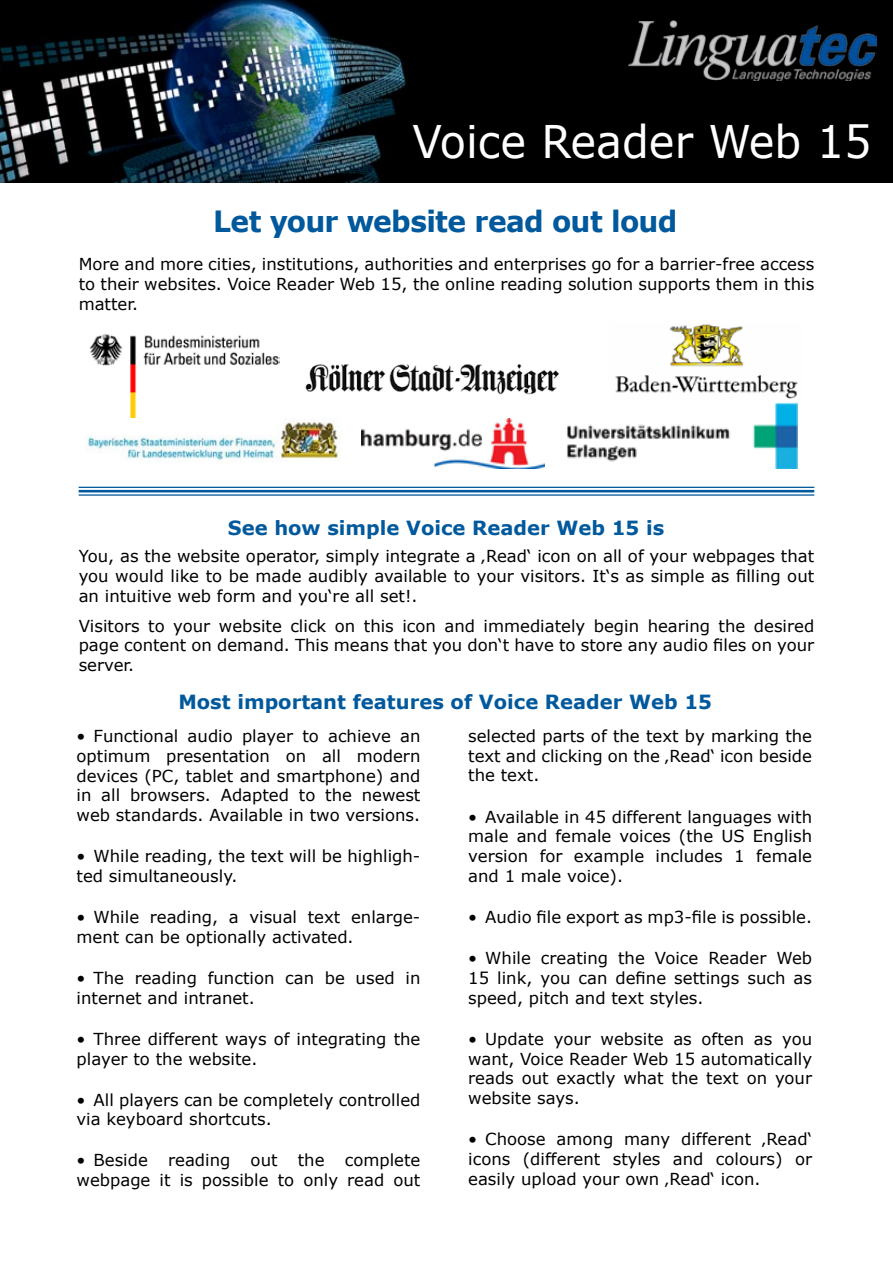
<style>
.page{position:relative;width:893px;height:1263px;background:#fff}
.page>*{position:absolute;margin:0;border:0;box-sizing:border-box;transform-origin:0 0}
.t1{font:45px "Verdana";color:#fff;scale:.96 1}
.t2{font:700 29.25px "Verdana";letter-spacing:-.025em;color:#00599c;scale:.96 1}
.t3{font:700 19.5px "Verdana";color:#00599c}
.t4{font:16.5px/19.8px "Verdana";color:#000;text-align:justify}
</style>
<div class="page">
<img style="left:0;top:0;width:893px;height:182px">
<img style="left:629px;top:20px;width:248px;height:61px">
<img style="left:89px;top:334px;width:191px;height:84px">
<img style="left:305px;top:364px;width:254px;height:31px">
<img style="left:615px;top:324px;width:183px;height:75px">
<img style="left:87px;top:419px;width:253px;height:43px">
<img style="left:361px;top:419px;width:183px;height:49px">
<img style="left:567px;top:402px;width:230px;height:66px">
<hr style="left:79px;top:487px;width:735px;height:1px;background:#00599c">
<hr style="left:79px;top:490px;width:735px;height:2px;background:#00599c">
<hr style="left:79px;top:494px;width:735px;height:2px;background:#00599c">
<h1 class="t1" style="left:412px;top:111px;width:480px">Voice Reader Web 15</h1>
<h2 class="t2" style="left:213px;top:200px;width:485px">Let your website read out loud</h2>
<p class="t4" style="left:79px;top:254px;width:737px">More and more cities, institutions, authorities and enterprises go for a barrier-free access to their websites. Voice Reader Web 15, the online reading solution supports them in this matter.</p>
<p class="t3" style="left:228px;top:514px;width:438px">See how simple Voice Reader Web 15 is</p>
<p class="t4" style="left:79px;top:546px;width:737px">You, as the website operator, simply integrate a ‚Read‘ icon on all of your webpages that you would like to be made audibly available to your visitors. It‘s as simple as filling out an intuitive web form and you‘re all set!.</p>
<p class="t4" style="left:79px;top:615px;width:737px">Visitors to your website click on this icon and immediately begin hearing the desired page content on demand. This means that you don‘t have to store any audio files on your server.</p>
<p class="t3" style="left:178px;top:688px;width:535px">Most important features of Voice Reader Web 15</p>
<p class="t4" style="left:77px;top:726px;width:345px">• Functional audio player to achieve an optimum presentation on all modern devices (PC, tablet and smartphone) and in all browsers. Adapted to the newest web standards. Available in two versions.</p>
<p class="t4" style="left:77px;top:846px;width:345px">• While reading, the text will be highligh&shy;ted simultaneously.</p>
<p class="t4" style="left:77px;top:907px;width:345px">• While reading, a visual text enlarge&shy;ment can be optionally activated.</p>
<p class="t4" style="left:77px;top:968px;width:345px">• The reading function can be used in internet and intranet.</p>
<p class="t4" style="left:77px;top:1029px;width:345px">• Three different ways of integrating the player to the website.</p>
<p class="t4" style="left:77px;top:1089px;width:345px">• All players can be completely controlled via keyboard shortcuts.</p>
<p class="t4" style="left:77px;top:1150px;width:345px">• Beside reading out the complete webpage it is possible to only read out</p>
<p class="t4" style="left:468px;top:726px;width:345px">selected parts of the text by marking the text and clicking on the ‚Read‘ icon beside the text.</p>
<p class="t4" style="left:468px;top:806px;width:345px">• Available in 45 different languages with male and female voices (the US English version for example includes 1 female and 1 male voice).</p>
<p class="t4" style="left:468px;top:907px;width:345px">• Audio file export as mp3-file is possible.</p>
<p class="t4" style="left:468px;top:948px;width:345px">• While creating the Voice Reader Web 15 link, you can define settings such as speed, pitch and text styles.</p>
<p class="t4" style="left:468px;top:1029px;width:345px">• Update your website as often as you want, Voice Reader Web 15 automatically reads out exactly what the text on your website says.</p>
<p class="t4" style="left:468px;top:1129px;width:345px">• Choose among many different ‚Read‘ icons (different styles and colours) or easily upload your own ‚Read‘ icon.</p>
</div>
